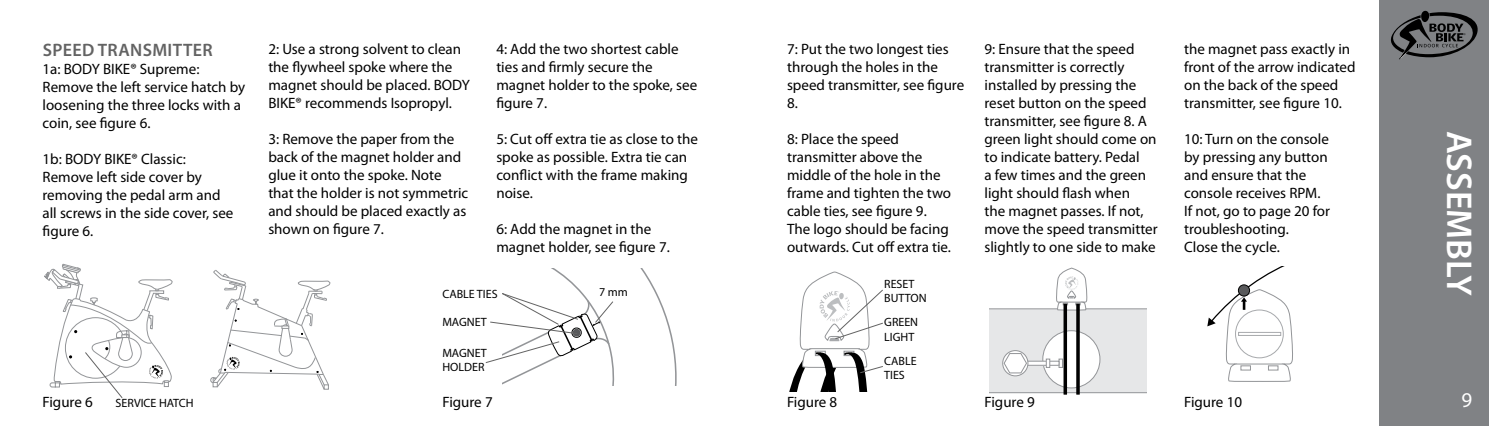
<style>
.page{position:relative;width:1489px;height:426px;background:#fff}
.page>*{position:absolute;margin:0;border:0;box-sizing:border-box;transform-origin:0 0}
.t1{font:600 36px "Myriad Pro";color:#fff}
.t2{font:21px "Myriad Pro";color:#fff}
.t3{font:600 18px "Myriad Pro";letter-spacing:.02em;color:#636363}
.t4{font:15px/18px "Myriad Pro";color:#000}
.t5{font:12px/14.4px "Myriad Pro";color:#000}
</style>
<div class="page">
<svg style="left:44px;top:264px;width:129px;height:134px"></svg>
<svg style="left:210px;top:270px;width:121px;height:119px"></svg>
<svg style="left:485px;top:268px;width:192px;height:117px"></svg>
<svg style="left:1207px;top:266px;width:86px;height:116px"></svg>
<div style="left:1238px;top:284px;width:11px;height:11px;background:#58595b;border-radius:50%"></div>
<div style="left:1237px;top:284px;width:12px;height:12px;border:1px solid #000;border-radius:50%"></div>
<hr style="left:1063px;top:303px;width:3px;height:91px;background:#000">
<hr style="left:1076px;top:303px;width:3px;height:91px;background:#000">
<svg style="left:989px;top:267px;width:157px;height:125px"></svg>
<svg style="left:789px;top:271px;width:94px;height:119px"></svg>
<div style="left:1378px;top:0;width:110px;height:425px;background:#808285"></div>
<svg style="left:1391px;top:11px;width:87px;height:48px"></svg>
<p class="t3" style="left:43px;top:39px;width:171px">SPEED TRANSMITTER</p>
<p class="t4" style="left:43px;top:60px;width:204px">1a: BODY BIKE® Supreme:<br>Remove the left service hatch by loosening the three locks with a coin, see figure 6.</p>
<p class="t4" style="left:43px;top:150px;width:192px">1b: BODY BIKE® Classic:<br>Remove left side cover by removing the pedal arm and all screws in the side cover, see figure 6.</p>
<p class="t4" style="left:268px;top:40px;width:203px">2: Use a strong solvent to clean the flywheel spoke where the magnet should be placed. BODY<br>BIKE® recommends Isopropyl.</p>
<p class="t4" style="left:268px;top:130px;width:201px">3: Remove the paper from the back of the magnet holder and glue it onto the spoke. Note that the holder is not symmetric and should be placed exactly as shown on figure 7.</p>
<p class="t4" style="left:496px;top:40px;width:202px">4: Add the two shortest cable ties and firmly secure the magnet holder to the spoke, see figure 7.</p>
<p class="t4" style="left:496px;top:130px;width:203px">5: Cut off extra tie as close to the spoke as possible. Extra tie can conflict with the frame making noise.</p>
<p class="t4" style="left:496px;top:220px;width:175px">6: Add the magnet in the magnet holder, see figure 7.</p>
<p class="t5" style="left:442px;top:286px;width:57px">CABLE TIES</p>
<p class="t5" style="left:599px;top:285px;width:30px">7 mm</p>
<p class="t5" style="left:442px;top:314px;width:46px">MAGNET</p>
<p class="t5" style="left:442px;top:345px;width:46px">MAGNET<br>HOLDER</p>
<p class="t4" style="left:787px;top:40px;width:179px">7: Put the two longest ties through the holes in the speed transmitter, see figure<br>8.</p>
<p class="t4" style="left:787px;top:130px;width:166px">8: Place the speed transmitter above the middle of the hole in the frame and tighten the two cable ties, see figure 9.<br>The logo should be facing outwards. Cut off extra tie.</p>
<p class="t5" style="left:884px;top:276px;width:44px">RESET<br>BUTTON</p>
<p class="t5" style="left:884px;top:314px;width:35px">GREEN<br>LIGHT</p>
<p class="t5" style="left:884px;top:353px;width:34px">CABLE<br>TIES</p>
<p class="t4" style="left:984px;top:40px;width:175px">9: Ensure that the speed transmitter is correctly installed by pressing the reset button on the speed transmitter, see figure 8. A green light should come on to indicate battery. Pedal<br>a few times and the green light should flash when<br>the magnet passes. If not, move the speed transmitter slightly to one side to make</p>
<p class="t4" style="left:1183px;top:40px;width:173px">the magnet pass exactly in front of the arrow indicated on the back of the speed transmitter, see figure 10.</p>
<p class="t4" style="left:1183px;top:130px;width:147px">10: Turn on the console by pressing any button and ensure that the console receives RPM.<br>If not, go to page 20 for troubleshooting.<br>Close the cycle.</p>
<p class="t4" style="left:43px;top:392px;width:52px">Figure 6</p>
<p class="t5" style="left:116px;top:395px;width:80px">SERVICE HATCH</p>
<p class="t4" style="left:442px;top:392px;width:52px">Figure 7</p>
<p class="t4" style="left:787px;top:392px;width:52px">Figure 8</p>
<p class="t4" style="left:984px;top:392px;width:52px">Figure 9</p>
<p class="t4" style="left:1183px;top:392px;width:59px">Figure 10</p>
<h1 class="t1" style="left:1481px;top:130px;width:166px;rotate:90deg">ASSEMBLY</h1>
<h2 class="t2" style="left:1461px;top:386px;width:12px">9</h2>
</div>
